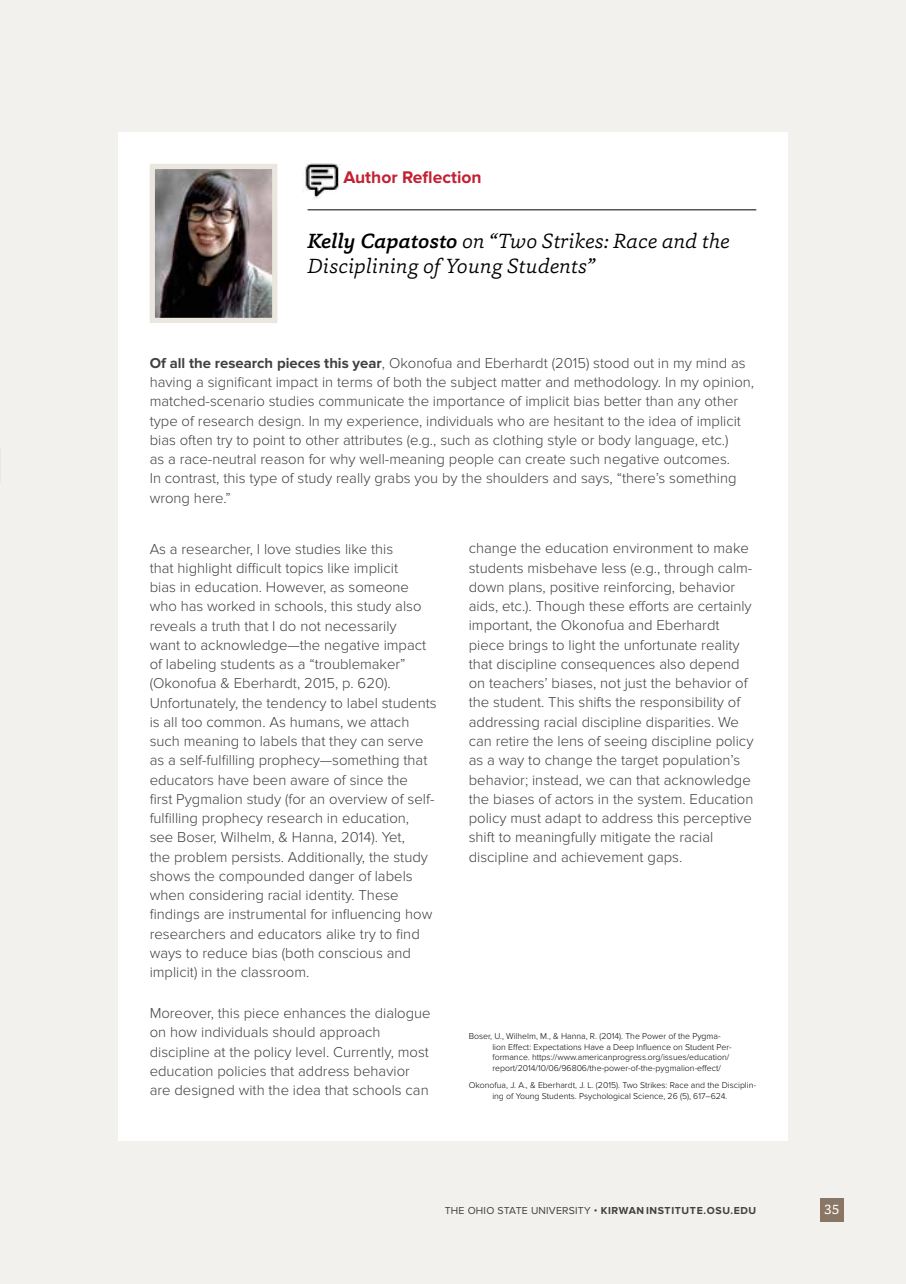
<style>
.page{position:relative;width:906px;height:1284px;background:#f3f1ed}
.page>*{position:absolute;margin:0;border:0;box-sizing:border-box;transform-origin:0 0}
.t1{font:italic 300 21px/25.2px "Capita";color:#000}
.t2{font:700 17.5px "Proxima Nova";color:#c32032}
.t3{font:300 14.88px/19.2px "Proxima Nova";color:#414042}
.t4{font:14px "Capita";color:#fff}
.t5{font:10.5px "Proxima Nova";letter-spacing:.02em;color:#414042}
.t6{font:300 8.75px/10.5px "Proxima Nova";color:#000}
.s1{font-weight:500}
.s2{font-weight:700}
</style>
<div class="page">
<div style="left:118px;top:132px;width:670px;height:1008px;background:#fff"></div>
<div style="left:820px;top:1198px;width:23px;height:23px;background:#897665"></div>
<img style="left:156px;top:170px;width:115px;height:147px">
<div style="left:150px;top:164px;width:127px;height:159px;border:5px solid #ebe7e0"></div>
<hr style="left:307px;top:209px;width:449px;height:1px;background:#000">
<img style="left:303px;top:164px;width:39px;height:35px">
<p class="t2" style="left:343px;top:167px;width:140px">Author Reflection</p>
<h1 class="t1" style="left:307px;top:227px;width:423px"><span class="s1">Kelly Capatosto</span> on “Two Strikes: Race and the<br>Disciplining of Young Students”</h1>
<p class="t3" style="left:150px;top:353px;width:606px"><span class="s2">Of all the research pieces this year</span>, Okonofua and Eberhardt (2015) stood out in my mind as having a significant impact in terms of both the subject matter and methodology. In my opinion, matched-scenario studies communicate the importance of implicit bias better than any other type of research design. In my experience, individuals who are hesitant to the idea of implicit bias often try to point to other attributes (e.g., such as clothing style or body language, etc.)<br>as a race-neutral reason for why well-meaning people can create such negative outcomes.<br>In contrast, this type of study really grabs you by the shoulders and says, “there’s something wrong here.”</p>
<p class="t3" style="left:150px;top:539px;width:288px">As a researcher, I love studies like this<br>that highlight difficult topics like implicit<br>bias in education. However, as someone who has worked in schools, this study also reveals a truth that I do not necessarily<br>want to acknowledge—the negative impact of labeling students as a “troublemaker” (Okonofua &amp; Eberhardt, 2015, p. 620).<br>Unfortunately, the tendency to label students is all too common. As humans, we attach such meaning to labels that they can serve as a self-fulfilling prophecy—something that educators have been aware of since the<br>first Pygmalion study (for an overview of self&shy;fulfilling prophecy research in education,<br>see Boser, Wilhelm, &amp; Hanna, 2014). Yet,<br>the problem persists. Additionally, the study shows the compounded danger of labels when considering racial identity. These findings are instrumental for influencing how researchers and educators alike try to find ways to reduce bias (both conscious and implicit) in the classroom.</p>
<p class="t3" style="left:150px;top:1003px;width:282px">Moreover, this piece enhances the dialogue on how individuals should approach discipline at the policy level. Currently, most education policies that address behavior are designed with the idea that schools can</p>
<p class="t3" style="left:469px;top:539px;width:286px">change the education environment to make students misbehave less (e.g., through calm&shy;down plans, positive reinforcing, behavior aids, etc.). Though these efforts are certainly important, the Okonofua and Eberhardt piece brings to light the unfortunate reality that discipline consequences also depend on teachers’ biases, not just the behavior of the student. This shifts the responsibility of addressing racial discipline disparities. We can retire the lens of seeing discipline policy as a way to change the target population’s behavior; instead, we can that acknowledge the biases of actors in the system. Education policy must adapt to address this perceptive shift to meaningfully mitigate the racial discipline and achievement gaps.</p>
<p class="t6" style="left:492px;top:1031px;width:241px;text-indent:-24px">Boser, U., Wilhelm, M., &amp; Hanna, R. (2014). The Power of the Pygma&shy;lion Effect: Expectations Have a Deep Influence on Student Per&shy;formance. https://www.americanprogress.org/issues/education/ report/2014/10/06/96806/the-power-of-the-pygmalion-effect/</p>
<p class="t6" style="left:469px;top:1080px;width:289px;text-align:center">Okonofua, J. A., &amp; Eberhardt, J. L. (2015). Two Strikes: Race and the Disciplin&shy;ing of Young Students. Psychological Science, 26 (5), 617–624.</p>
<p class="t5" style="left:445px;top:1204px;width:313px">THE OHIO STATE UNIVERSITY • <span class="s2">KIRWAN INSTITUTE.OSU.EDU</span></p>
<p class="t4" style="left:824px;top:1200px;width:17px">35</p>
</div>
